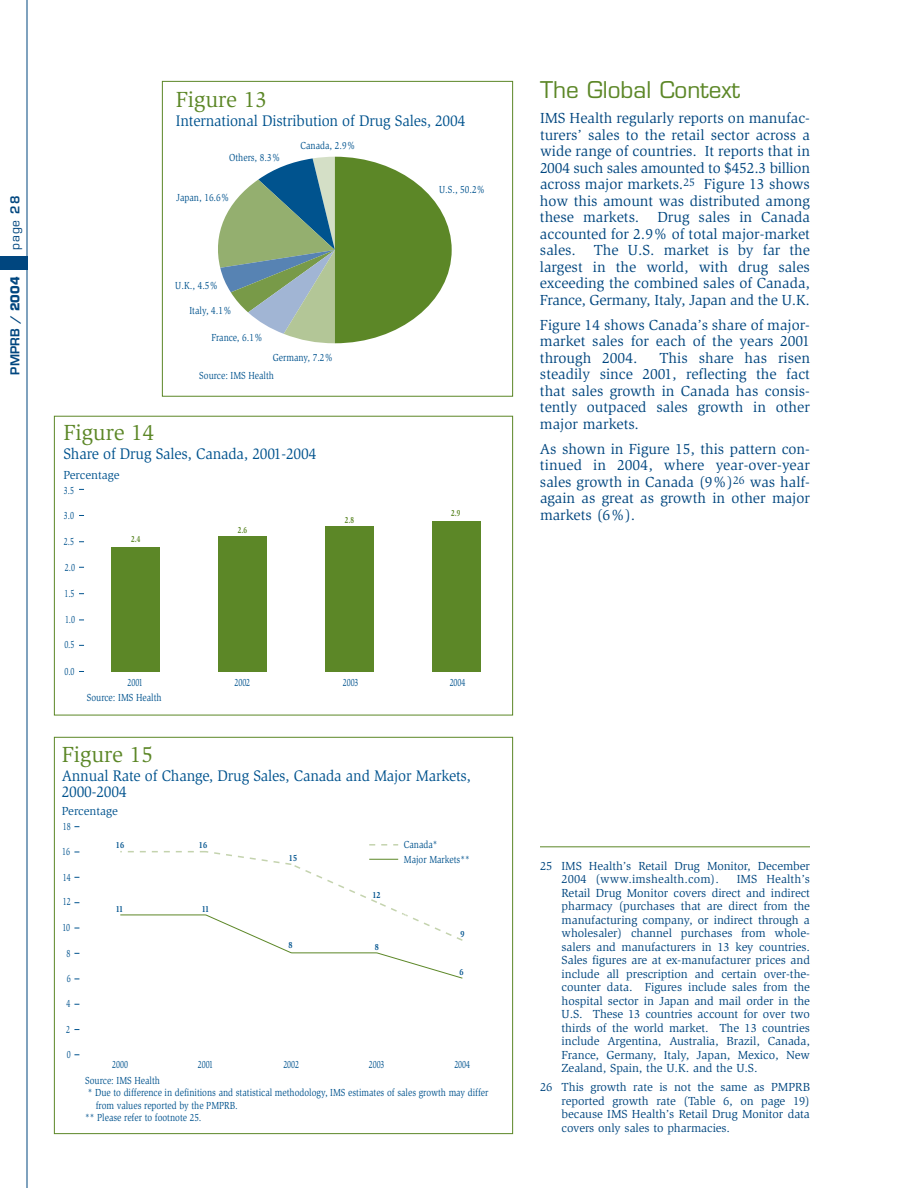
<style>
.page{position:relative;width:918px;height:1188px;background:#fff}
.page>*{position:absolute;margin:0;border:0;box-sizing:border-box;transform-origin:0 0}
.t1{font:22.5px "Slimbach";color:#5c8727}
.t2{font:22.5px "Eurostile";color:#5c8727}
.t3{font:15.75px/16.5px "Slimbach";letter-spacing:-.01em;color:#00538e;scale:.95 1}
.t4{font:15px/16.5px "Slimbach";color:#00467f;text-align:justify}
.t5{font:12px/13.5px "Slimbach";letter-spacing:-.005em;color:#00467f;text-align:justify}
.t6{font:12px "Slimbach";color:#00538e}
.t7{font:600 12px "Eurostile";color:#00467f}
.t8{font:12px "Eurostile";color:#00467f}
.t9{font:10.65px "Slimbach";letter-spacing:-.01em;color:#00538e;scale:.73 1}
.t10{font:10.5px/15.1px "Slimbach";color:#00538e;scale:.85 1}
.t11{font:700 9px "Slimbach";color:#00538e;scale:.85 1}
.t12{font:700 9px "Slimbach";color:#5c8727;scale:.75 1}
.s1{font-weight:600}
.s2{font-weight:700}
</style>
<div class="page">
<div style="left:0;top:256px;width:27px;height:14px;background:#00467f"></div>
<hr style="left:27px;top:0;width:1px;height:1188px;background:#00467f">
<hr style="left:540px;top:846px;width:270px;height:1px;background:#5c8727">
<svg style="left:218px;top:157px;width:234px;height:186px"></svg>
<div style="left:162px;top:81px;width:351px;height:316px;border:1px solid #5c8727"></div>
<div style="left:112px;top:547px;width:48px;height:125px;background:#5c8727"></div>
<div style="left:218px;top:537px;width:49px;height:135px;background:#5c8727"></div>
<div style="left:325px;top:526px;width:48px;height:146px;background:#5c8727"></div>
<div style="left:432px;top:521px;width:48px;height:151px;background:#5c8727"></div>
<div style="left:54px;top:416px;width:459px;height:299px;border:1px solid #5c8727"></div>
<svg style="left:120px;top:844px;width:343px;height:135px"></svg>
<p class="t8" style="left:11px;top:250px;width:55px;rotate:-90deg">page <span class="s1">28</span></p>
<p class="t7" style="left:11px;top:375px;width:99px;rotate:-90deg">PMPRB / <span class="s2">2004</span></p>
<h1 class="t1" style="left:176px;top:91px;width:93px">Figure 13</h1>
<p class="t3" style="left:176px;top:114px;width:307px">International Distribution of Drug Sales, 2004</p>
<p class="t10" style="left:229px;top:150px;width:62px">Others, 8.3%</p>
<p class="t10" style="left:177px;top:190px;width:64px">Japan, 16.6%</p>
<p class="t10" style="left:301px;top:139px;width:66px">Canada, 2.9%</p>
<p class="t10" style="left:175px;top:278px;width:52px">U.K., 4.5%</p>
<p class="t10" style="left:190px;top:303px;width:51px">Italy, 4.1%</p>
<p class="t10" style="left:212px;top:330px;width:62px">France, 6.1%</p>
<p class="t10" style="left:273px;top:350px;width:73px">Germany, 7.2%</p>
<p class="t10" style="left:199px;top:369px;width:90px">Source: IMS Health</p>
<h1 class="t1" style="left:63px;top:424px;width:93px">Figure 14</h1>
<p class="t3" style="left:63px;top:447px;width:268px">Share of Drug Sales, Canada, 2001-2004</p>
<p class="t6" style="left:63px;top:471px;width:58px">Percentage</p>
<p class="t9" style="left:64px;top:486px;width:16px">3.5</p>
<p class="t9" style="left:64px;top:511px;width:16px">3.0</p>
<p class="t9" style="left:64px;top:538px;width:16px">2.5</p>
<p class="t9" style="left:65px;top:563px;width:16px">2.0</p>
<p class="t9" style="left:64px;top:589px;width:16px">1.5</p>
<p class="t9" style="left:65px;top:616px;width:16px">1.0</p>
<p class="t9" style="left:64px;top:640px;width:16px">0.5</p>
<p class="t9" style="left:64px;top:667px;width:16px">0.0</p>
<p class="t12" style="left:131px;top:536px;width:14px">2.4</p>
<p class="t12" style="left:238px;top:526px;width:14px">2.6</p>
<p class="t12" style="left:345px;top:516px;width:14px">2.8</p>
<p class="t10" style="left:439px;top:183px;width:56px">U.S., 50.2%</p>
<p class="t12" style="left:451px;top:509px;width:14px">2.9</p>
<p class="t9" style="left:128px;top:678px;width:22px">2001</p>
<p class="t9" style="left:234px;top:678px;width:23px">2002</p>
<p class="t9" style="left:343px;top:678px;width:23px">2003</p>
<p class="t9" style="left:450px;top:678px;width:23px">2004</p>
<p class="t10" style="left:87px;top:691px;width:90px">Source: IMS Health</p>
<h1 class="t1" style="left:62px;top:746px;width:93px">Figure 15</h1>
<p class="t3" style="left:62px;top:769px;width:432px">Annual Rate of Change, Drug Sales, Canada and Major Markets,<br>2000-2004</p>
<p class="t6" style="left:62px;top:807px;width:58px">Percentage</p>
<p class="t9" style="left:63px;top:822px;width:12px">18</p>
<p class="t9" style="left:62px;top:848px;width:12px">16</p>
<p class="t9" style="left:63px;top:874px;width:12px">14</p>
<p class="t9" style="left:63px;top:898px;width:12px">12</p>
<p class="t9" style="left:63px;top:923px;width:12px">10</p>
<p class="t9" style="left:67px;top:949px;width:7px">8</p>
<p class="t9" style="left:67px;top:974px;width:7px">6</p>
<p class="t9" style="left:66px;top:999px;width:7px">4</p>
<p class="t9" style="left:66px;top:1025px;width:7px">2</p>
<p class="t9" style="left:67px;top:1050px;width:7px">0</p>
<p class="t11" style="left:116px;top:841px;width:11px">16</p>
<p class="t11" style="left:199px;top:841px;width:11px">16</p>
<p class="t11" style="left:116px;top:905px;width:10px">11</p>
<p class="t11" style="left:202px;top:905px;width:10px">11</p>
<p class="t11" style="left:289px;top:854px;width:11px">15</p>
<p class="t11" style="left:372px;top:891px;width:11px">12</p>
<p class="t11" style="left:288px;top:942px;width:6px">8</p>
<p class="t11" style="left:375px;top:944px;width:6px">8</p>
<p class="t10" style="left:404px;top:837px;width:79px">Canada*<br>Major Markets**</p>
<p class="t11" style="left:460px;top:931px;width:6px">9</p>
<p class="t11" style="left:459px;top:968px;width:6px">6</p>
<p class="t9" style="left:112px;top:1060px;width:23px">2000</p>
<p class="t9" style="left:198px;top:1060px;width:22px">2001</p>
<p class="t9" style="left:283px;top:1060px;width:23px">2002</p>
<p class="t9" style="left:369px;top:1060px;width:23px">2003</p>
<p class="t9" style="left:454px;top:1060px;width:23px">2004</p>
<p class="t10" style="left:85px;top:1073px;width:90px">Source: IMS Health</p>
<p class="t10" style="left:88px;top:1086px;width:473px">* Due to difference in definitions and statistical methodology, IMS estimates of sales growth may differ</p>
<p class="t10" style="left:96px;top:1098px;width:168px">from values reported by the PMPRB.</p>
<p class="t10" style="left:85px;top:1111px;width:138px">** Please refer to footnote 25.</p>
<h1 class="t2" style="left:540px;top:81px;width:201px">The Global Context</h1>
<p class="t4" style="left:540px;top:111px;width:272px">IMS Health regularly reports on manufac&shy;turers’ sales to the retail sector across a wide range of countries. It reports that in 2004 such sales amounted to $452.3 billion across major markets.<sup>25</sup> Figure 13 shows how this amount was distributed among these markets. Drug sales in Canada accounted for 2.9% of total major-market sales. The U.S. market is by far the largest in the world, with drug sales exceeding the combined sales of Canada, France, Germany, Italy, Japan and the U.K.</p>
<p class="t4" style="left:540px;top:318px;width:272px">Figure 14 shows Canada’s share of major&shy;market sales for each of the years 2001 through 2004.</p>
<p class="t4" style="left:540px;top:351px;width:272px;text-indent:119px">This share has risen steadily since 2001, reflecting the fact that sales growth in Canada has consis&shy;tently outpaced sales growth in other major markets.</p>
<p class="t4" style="left:540px;top:442px;width:272px">As shown in Figure 15, this pattern con&shy;tinued in 2004, where year-over-year sales growth in Canada (9%)<sup>26</sup> was half&shy;again as great as growth in other major markets (6%).</p>
<p class="t5" style="left:562px;top:860px;width:250px;text-indent:-22px">25 IMS Health’s Retail Drug Monitor, December<br>2004 (www.imshealth.com).</p>
<p class="t5" style="left:562px;top:873px;width:250px;text-indent:175px">IMS Health’s Retail Drug Monitor covers direct and indirect pharmacy (purchases that are direct from the manufacturing company, or indirect through a wholesaler) channel purchases from whole&shy;salers and manufacturers in 13 key countries.<br>Sales figures are at ex-manufacturer prices and include all prescription and certain over-the&shy;counter data. Figures include sales from the hospital sector in Japan and mail order in the U.S. These 13 countries account for over two thirds of the world market. The 13 countries include Argentina, Australia, Brazil, Canada, France, Germany, Italy, Japan, Mexico, New Zealand, Spain, the U.K. and the U.S.</p>
<p class="t5" style="left:562px;top:1081px;width:250px;text-indent:-22px">26 This growth rate is not the same as PMPRB reported growth rate (Table 6, on page 19) because IMS Health’s Retail Drug Monitor data covers only sales to pharmacies.</p>
</div>
